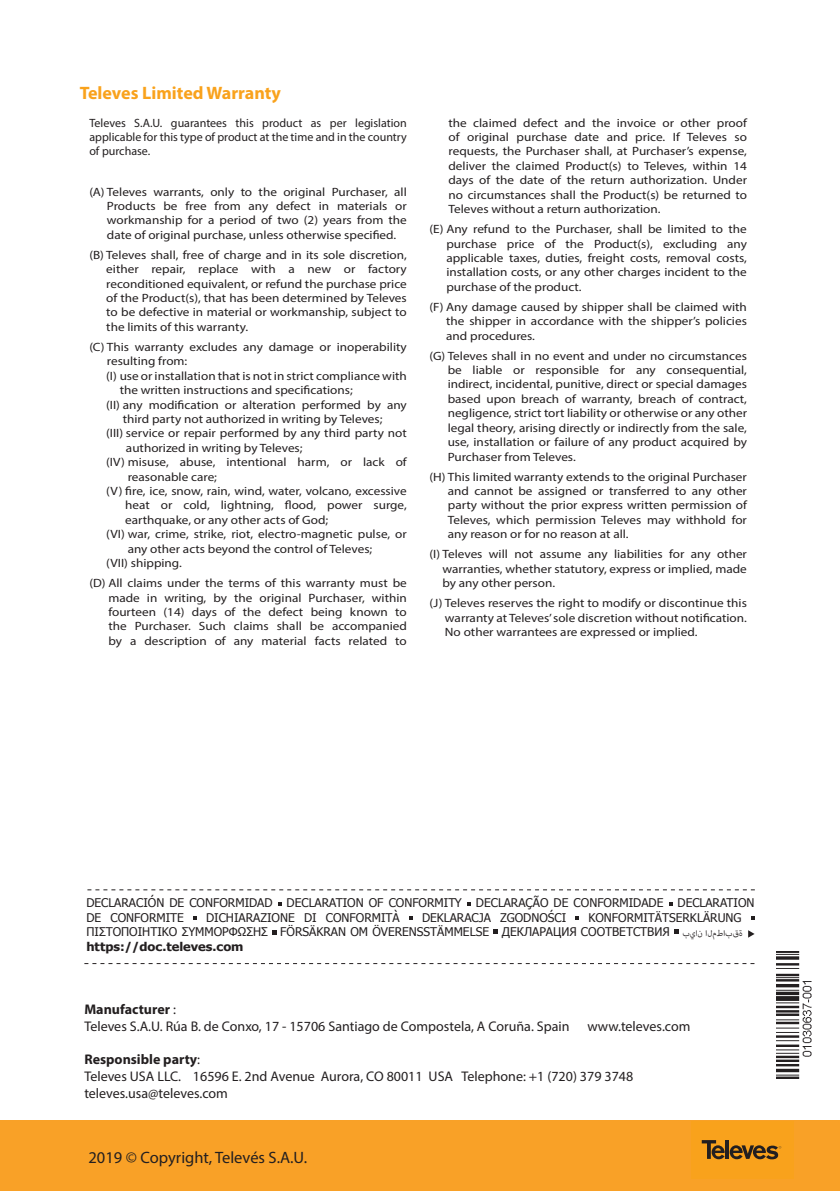
<style>
.page{position:relative;width:840px;height:1191px;background:#fff}
.page>*{position:absolute;margin:0;border:0;box-sizing:border-box;transform-origin:0 0}
.t1{font:700 18px "Myriad Pro";color:#f9a21c}
.t2{font:16.4px "Myriad Pro";color:#231f20}
.t3{font:14px/16.8px "Myriad Pro";color:#231f20}
.t4{font:12px/14.4px "Myriad Pro";color:#231f20;text-align:justify;scale:1.1 1}
.t5{font:12px/14.4px "Tahoma";color:#231f20}
.t6{font:12px/14.4px "Myriad Pro";color:#231f20;text-align:justify}
.t7{font:700 12px "Tahoma";color:#231f20;scale:1.07 1}
.t8{font:12px "Adobe Arabic";color:#231f20}
.s1{font-weight:700}
</style>
<div class="page">
<div style="left:0;top:1120px;width:839px;height:71px;background:#f9a127"></div>
<div style="left:691px;top:1120px;width:102px;height:58px;background:#f9a21c"></div>
<svg style="left:701px;top:1140px;width:79px;height:19px"></svg>
<img style="left:776px;top:951px;width:36px;height:127px">
<svg style="left:193px;top:916px;width:4px;height:3px"></svg>
<svg style="left:575px;top:916px;width:4px;height:3px"></svg>
<svg style="left:272px;top:930px;width:4px;height:4px"></svg>
<svg style="left:493px;top:929px;width:4px;height:5px"></svg>
<svg style="left:674px;top:929px;width:3px;height:5px"></svg>
<svg style="left:748px;top:930px;width:6px;height:7px"></svg>
<svg style="left:87px;top:889px;width:667px;height:1px"></svg>
<svg style="left:84px;top:963px;width:670px;height:1px"></svg>
<h1 class="t1" style="left:80px;top:81px;width:203px">Televes Limited Warranty</h1>
<p class="t6" style="left:89px;top:115px;width:319px">Televes S.A.U. guarantees this product as per legislation applicable for this type of product at the time and in the country of purchase.</p>
<p class="t4" style="left:107px;top:184px;width:274px;text-indent:-18px">(A) Televes warrants, only to the original Purchaser, all Products be free from any defect in materials or workmanship for a period of two (2) years from the date of original purchase, unless otherwise specified.</p>
<p class="t4" style="left:106px;top:247px;width:274px;text-indent:-17px">(B) Televes shall, free of charge and in its sole discretion, either repair, replace with a new or factory reconditioned equivalent, or refund the purchase price of the Product(s), that has been determined by Televes to be defective in material or workmanship, subject to the limits of this warranty.</p>
<p class="t4" style="left:89px;top:339px;width:290px">(C) This warranty excludes any damage or inoperability</p>
<p class="t4" style="left:107px;top:354px;width:75px">resulting from:</p>
<p class="t4" style="left:106px;top:368px;width:275px">(I) use or installation that is not in strict compliance with</p>
<p class="t4" style="left:120px;top:383px;width:213px">the written instructions and specifications;</p>
<p class="t4" style="left:106px;top:397px;width:274px">(II) any modification or alteration performed by any</p>
<p class="t4" style="left:123px;top:411px;width:237px">third party not authorized in writing by Televes;</p>
<p class="t4" style="left:106px;top:426px;width:274px">(III) service or repair performed by any third party not</p>
<p class="t4" style="left:126px;top:440px;width:162px">authorized in writing by Televes;</p>
<p class="t4" style="left:106px;top:455px;width:274px">(IV) misuse, abuse, intentional harm, or lack of</p>
<p class="t4" style="left:128px;top:469px;width:83px">reasonable care;</p>
<p class="t4" style="left:106px;top:483px;width:274px">(V) fire, ice, snow, rain, wind, water, volcano, excessive</p>
<p class="t4" style="left:125px;top:498px;width:257px">heat or cold, lightning, flood, power surge,</p>
<p class="t4" style="left:125px;top:512px;width:186px">earthquake, or any other acts of God;</p>
<p class="t4" style="left:106px;top:527px;width:274px">(VI) war, crime, strike, riot, electro-magnetic pulse, or</p>
<p class="t4" style="left:128px;top:541px;width:224px">any other acts beyond the control of Televes;</p>
<p class="t4" style="left:106px;top:555px;width:70px">(VII) shipping.</p>
<p class="t4" style="left:108px;top:575px;width:273px;text-indent:-19px">(D) All claims under the terms of this warranty must be made in writing, by the original Purchaser, within fourteen (14) days of the defect being known to the Purchaser. Such claims shall be accompanied by a description of any material facts related to</p>
<p class="t4" style="left:448px;top:115px;width:273px">the claimed defect and the invoice or other proof of original purchase date and price. If Televes so requests, the Purchaser shall, at Purchaser’s expense, deliver the claimed Product(s) to Televes, within 14 days of the date of the return authorization. Under no circumstances shall the Product(s) be returned to Televes without a return authorization.</p>
<p class="t4" style="left:446px;top:222px;width:275px;text-indent:-17px">(E) Any refund to the Purchaser, shall be limited to the purchase price of the Product(s), excluding any applicable taxes, duties, freight costs, removal costs, installation costs, or any other charges incident to the purchase of the product.</p>
<p class="t4" style="left:446px;top:299px;width:275px;text-indent:-17px">(F) Any damage caused by shipper shall be claimed with the shipper in accordance with the shipper’s policies and procedures.</p>
<p class="t4" style="left:447px;top:348px;width:273px;text-indent:-18px">(G) Televes shall in no event and under no circumstances be liable or responsible for any consequential, indirect, incidental, punitive, direct or special damages based upon breach of warranty, breach of contract, negligence, strict tort liability or otherwise or any other legal theory, arising directly or indirectly from the sale, use, installation or failure of any product acquired by Purchaser from Televes.</p>
<p class="t4" style="left:447px;top:469px;width:273px;text-indent:-18px">(H) This limited warranty extends to the original Purchaser and cannot be assigned or transferred to any other party without the prior express written permission of Televes, which permission Televes may withhold for any reason or for no reason at all.</p>
<p class="t4" style="left:442px;top:547px;width:278px;text-indent:-13px">(I) Televes will not assume any liabilities for any other warranties, whether statutory, express or implied, made by any other person.</p>
<p class="t4" style="left:444px;top:596px;width:276px;text-indent:-15px">(J) Televes reserves the right to modify or discontinue this warranty at Televes’ sole discretion without notification.<br>No other warrantees are expressed or implied.</p>
<p class="t5" style="left:86px;top:895px;width:669px">DECLARACIÓN DE CONFORMIDAD DECLARATION OF CONFORMITY DECLARAÇÃO DE CONFORMIDADE DECLARATION<br>DE CONFORMITE</p>
<p class="t5" style="left:206px;top:909px;width:195px">DICHIARAZIONE DI CONFORMITÀ</p>
<p class="t5" style="left:422px;top:909px;width:146px">DEKLARACJA ZGODNOŚCI</p>
<p class="t5" style="left:86px;top:909px;width:656px;text-indent:501px">KONFORMITÄTSERKLÄRUNG<br>ΠΙΣΤΟΠΟΙΗΤΙΚΟ ΣΥΜΜΟΡΦΩΣΗΣ FÖRSÄKRAN OM ÖVERENSSTÄMMELSE ДЕКЛАРАЦИЯ СООТВЕТСТВИЯ</p>
<p class="t8" style="left:682px;top:925px;width:62px">ب ن اي باطمل ا ةق</p>
<p class="t7" style="left:86px;top:938px;width:148px">https://doc.televes.com</p>
<p class="t3" style="left:84px;top:1000px;width:486px"><span class="s1">Manufacturer</span> :<br>Televes S.A.U. Rúa B. de Conxo, 17 - 15706 Santiago de Compostela, A Coruña. Spain</p>
<p class="t3" style="left:587px;top:1017px;width:104px">www.televes.com</p>
<p class="t3" style="left:84px;top:1050px;width:550px"><span class="s1">Responsible party</span>:<br>Televes USA LLC. 16596 E. 2nd Avenue Aurora, CO 80011 USA Telephone: +1 (720) 379 3748 televes.usa@televes.com</p>
<h2 class="t2" style="left:88px;top:1146px;width:220px">2019 © Copyright, Televés S.A.U.</h2>
</div>
